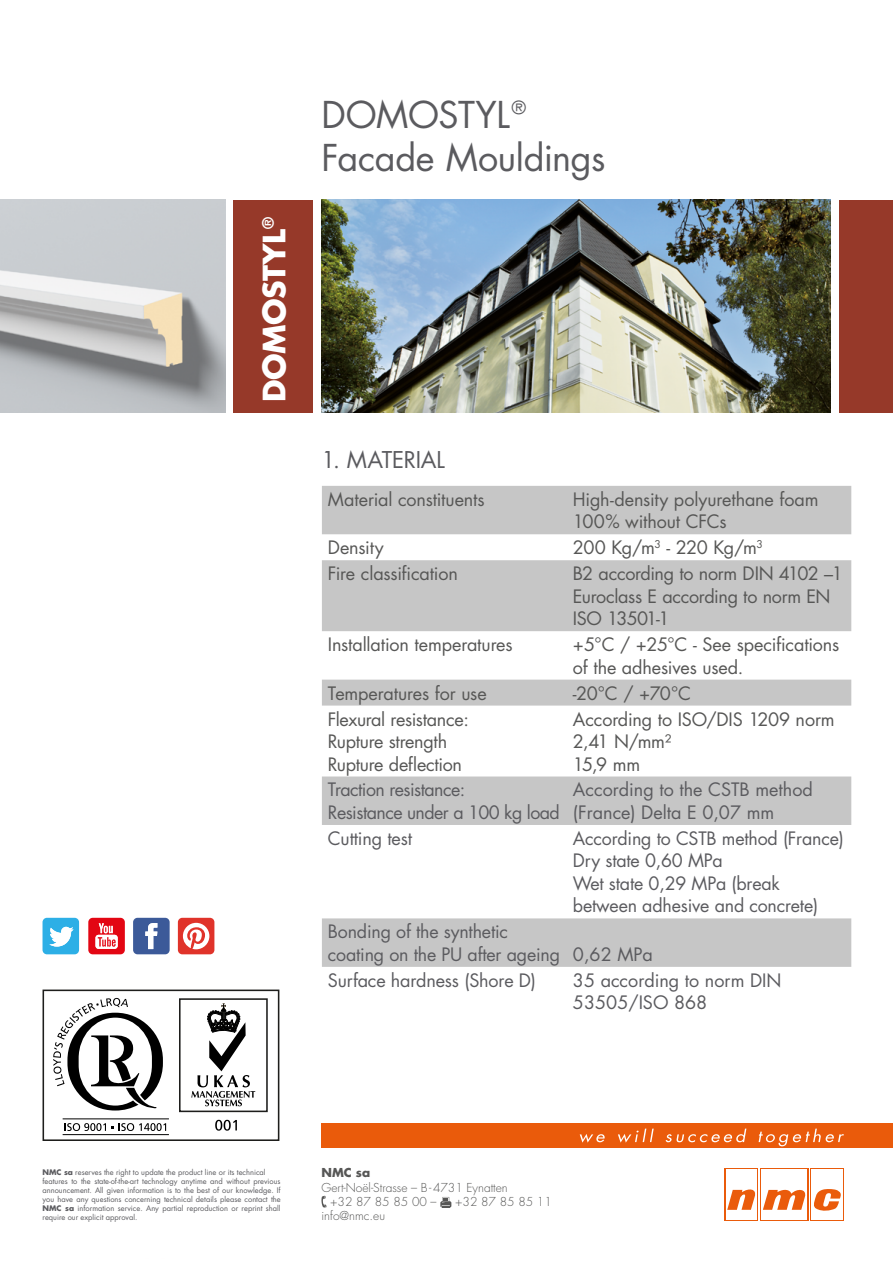
<style>
.page{position:relative;width:893px;height:1263px;background:#fff}
.page>*{position:absolute;margin:0;border:0;box-sizing:border-box;transform-origin:0 0}
.t1{font:36px/43.2px "Futura CE";letter-spacing:-.01em;color:#5b5b5f}
.t2{font:700 30px "Futura CE";letter-spacing:-.02em;color:#fff}
.t3{font:22.5px "Futura CE";letter-spacing:-.005em;color:#5b5b5f}
.t4{font:18px/22.5px "Futura CE";letter-spacing:-.01em;color:#575756}
.t5{font:18px/22.5px "Futura CE";letter-spacing:-.01em;color:#5b5b5f}
.t6{font:18px/22.5px "Futura CE";letter-spacing:-.03em;color:#5b5b5f}
.t7{font:18px "Futura CE";letter-spacing:-.03em;color:#575756}
.t8{font:300 12px/14.4px "Futura CE";color:#575756}
.t9{font:700 12px "Futura CE";color:#575756}
.t10{font:7.5px/9px "Futura CE";color:#5b5b5f}
.s1{font-weight:700}
</style>
<div class="page">
<div style="left:321px;top:1123px;width:572px;height:25px;background:#ea5b0b"></div>
<svg style="left:725px;top:1168px;width:33px;height:52px"></svg>
<svg style="left:760px;top:1168px;width:48px;height:52px"></svg>
<svg style="left:810px;top:1168px;width:34px;height:52px"></svg>
<div style="left:726px;top:1169px;width:31px;height:50px;background:#fff"></div>
<div style="left:761px;top:1169px;width:46px;height:50px;background:#fff"></div>
<div style="left:811px;top:1169px;width:32px;height:50px;background:#fff"></div>
<svg style="left:727px;top:1189px;width:29px;height:21px"></svg>
<svg style="left:763px;top:1189px;width:43px;height:21px"></svg>
<svg style="left:814px;top:1189px;width:27px;height:22px"></svg>
<svg style="left:580px;top:1134px;width:25px;height:8px"></svg>
<svg style="left:618px;top:1128px;width:36px;height:14px"></svg>
<svg style="left:666px;top:1128px;width:80px;height:14px"></svg>
<svg style="left:759px;top:1128px;width:85px;height:18px"></svg>
<svg style="left:321px;top:1196px;width:5px;height:11px"></svg>
<svg style="left:440px;top:1197px;width:11px;height:10px"></svg>
<svg style="left:43px;top:918px;width:36px;height:36px"></svg>
<svg style="left:133px;top:918px;width:37px;height:36px"></svg>
<svg style="left:88px;top:918px;width:37px;height:36px"></svg>
<div style="left:178px;top:918px;width:36px;height:36px;background:#e0332a;border-radius:4px"></div>
<svg style="left:183px;top:923px;width:26px;height:26px"></svg>
<img style="left:321px;top:200px;width:509px;height:212px">
<svg style="left:322px;top:486px;width:529px;height:481px"></svg>
<div style="left:234px;top:200px;width:79px;height:212px;background:#963929"></div>
<img style="left:0;top:200px;width:225px;height:212px">
<div style="left:839px;top:200px;width:54px;height:212px;background:#963929"></div>
<svg style="left:43px;top:989px;width:236px;height:152px"></svg>
<h2 class="t2" style="left:252px;top:402px;width:193px;rotate:-90deg">DOMOSTYL®</h2>
<h1 class="t1" style="left:321px;top:93px;width:286px">DOMOSTYL®<br>Facade Mouldings</h1>
<p class="t3" style="left:321px;top:445px;width:125px">1. MATERIAL</p>
<p class="t4" style="left:328px;top:488px;width:158px">Material constituents</p>
<p class="t4" style="left:573px;top:488px;width:247px">High-density polyurethane foam<br>100% without CFCs</p>
<p class="t4" style="left:328px;top:536px;width:57px">Density</p>
<p class="t7" style="left:573px;top:536px;width:191px">200 Kg/m<sup>3</sup> - 220 Kg/m<sup>3</sup></p>
<p class="t4" style="left:328px;top:562px;width:132px">Fire classification</p>
<p class="t4" style="left:573px;top:562px;width:271px">B2 according to norm DIN 4102 –1<br>Euroclass E according to norm EN<br>ISO 13501-1</p>
<p class="t4" style="left:328px;top:633px;width:186px">Installation temperatures</p>
<p class="t4" style="left:573px;top:633px;width:268px">+5°C / +25°C - See specifications of the adhesives used.</p>
<p class="t4" style="left:328px;top:682px;width:160px">Temperatures for use</p>
<p class="t4" style="left:573px;top:682px;width:120px">-20°C / +70°C</p>
<p class="t4" style="left:328px;top:708px;width:143px">Flexural resistance:<br>Rupture strength<br>Rupture deflection</p>
<p class="t4" style="left:573px;top:708px;width:263px">According to ISO/DIS 1209 norm<br>2,41 N/mm²<br>15,9 mm</p>
<p class="t6" style="left:328px;top:779px;width:234px">Traction resistance:<br>Resistance under a 100 kg load</p>
<p class="t5" style="left:573px;top:779px;width:241px">According to the CSTB method (France) Delta E 0,07 mm</p>
<p class="t5" style="left:328px;top:827px;width:86px">Cutting test</p>
<p class="t5" style="left:573px;top:827px;width:272px">According to CSTB method (France)<br>Dry state 0,60 MPa<br>Wet state 0,29 MPa (break between adhesive and concrete)</p>
<p class="t5" style="left:328px;top:921px;width:326px">Bonding of the synthetic<br>coating on the PU after ageing 0,62 MPa</p>
<p class="t5" style="left:328px;top:969px;width:210px">Surface hardness (Shore D)</p>
<p class="t5" style="left:573px;top:969px;width:210px">35 according to norm DIN<br>53505/ISO 868</p>
<p class="t10" style="left:43px;top:1168px;width:240px"><span class="s1">NMC sa</span> reserves the right to update the product line or its technical features to the state-of-the-art technology anytime and without previous announcement. All given information is to the best of our knowledge. If you have any questions concerning technical details please contact the <span class="s1">NMC sa</span> information service. Any partial reproduction or reprint shall require our explicit approval.</p>
<p class="t9" style="left:321px;top:1164px;width:50px">NMC sa</p>
<p class="t8" style="left:330px;top:1180px;width:179px;text-indent:-9px">Gert-Noël-Strasse – B-4731 Eynatten +32 87 85 85 00 –</p>
<p class="t8" style="left:455px;top:1194px;width:98px">+32 87 85 85 11</p>
<p class="t8" style="left:321px;top:1209px;width:65px">info@nmc.eu</p>
</div>
